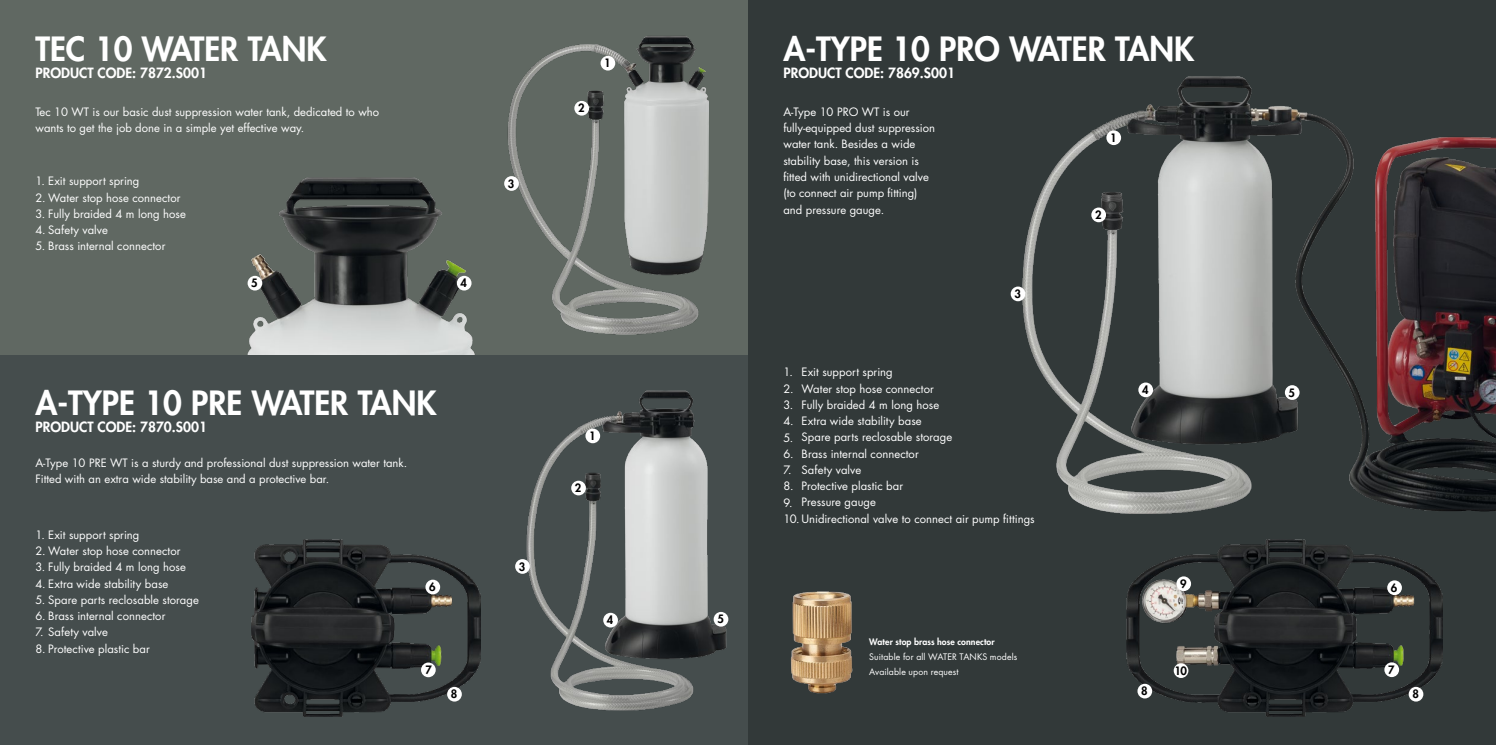
<style>
.page{position:relative;width:1496px;height:745px;background:#fff}
.page>*{position:absolute;margin:0;border:0;box-sizing:border-box;transform-origin:0 0}
.t1{font:800 32.5px "Futura Std";color:#fff}
.t2{font:800 13.75px "Futura Std";color:#fff}
.t3{font:11.25px/16.2px "Futura Std";color:#fff}
.t4{font:800 11.25px "Futura Std";color:#000}
.t5{font:8.75px/15px "Futura Std";letter-spacing:.015em;color:#fff}
.t6{font:800 8.75px "Futura Std";letter-spacing:.01em;color:#fff}
</style>
<div class="page">
<div style="left:0;top:353px;width:748px;height:391px;background:#454d4d"></div>
<div style="left:0;top:0;width:748px;height:354px;background:#606862"></div>
<div style="left:748px;top:0;width:747px;height:744px;background:#323939"></div>
<img style="left:247px;top:177px;width:228px;height:177px">
<img style="left:1022px;top:76px;width:473px;height:437px">
<img style="left:525px;top:390px;width:202px;height:321px">
<img style="left:791px;top:591px;width:62px;height:103px">
<img style="left:1126px;top:539px;width:316px;height:177px">
<img style="left:251px;top:539px;width:229px;height:177px">
<img style="left:507px;top:36px;width:201px;height:298px">
<div style="left:600px;top:56px;width:15px;height:14px;background:#fff;border-radius:50%"></div>
<div style="left:585px;top:428px;width:15px;height:15px;background:#fff;border-radius:50%"></div>
<div style="left:1106px;top:130px;width:15px;height:15px;background:#fff;border-radius:50%"></div>
<div style="left:574px;top:101px;width:15px;height:14px;background:#fff;border-radius:50%"></div>
<div style="left:571px;top:480px;width:15px;height:15px;background:#fff;border-radius:50%"></div>
<div style="left:1091px;top:207px;width:15px;height:15px;background:#fff;border-radius:50%"></div>
<div style="left:504px;top:176px;width:15px;height:15px;background:#fff;border-radius:50%"></div>
<div style="left:515px;top:558px;width:15px;height:15px;background:#fff;border-radius:50%"></div>
<div style="left:1010px;top:286px;width:15px;height:15px;background:#fff;border-radius:50%"></div>
<div style="left:425px;top:579px;width:15px;height:15px;background:#fff;border-radius:50%"></div>
<div style="left:421px;top:662px;width:15px;height:14px;background:#fff;border-radius:50%"></div>
<div style="left:447px;top:686px;width:15px;height:15px;background:#fff;border-radius:50%"></div>
<div style="left:457px;top:275px;width:14px;height:15px;background:#fff;border-radius:50%"></div>
<div style="left:603px;top:612px;width:15px;height:15px;background:#fff;border-radius:50%"></div>
<div style="left:1138px;top:382px;width:15px;height:15px;background:#fff;border-radius:50%"></div>
<div style="left:247px;top:275px;width:15px;height:15px;background:#fff;border-radius:50%"></div>
<div style="left:713px;top:611px;width:15px;height:15px;background:#fff;border-radius:50%"></div>
<div style="left:1284px;top:385px;width:15px;height:14px;background:#fff;border-radius:50%"></div>
<div style="left:1387px;top:580px;width:14px;height:14px;background:#fff;border-radius:50%"></div>
<div style="left:1384px;top:662px;width:14px;height:14px;background:#fff;border-radius:50%"></div>
<div style="left:1173px;top:662px;width:15px;height:15px;background:#fff;border-radius:50%"></div>
<div style="left:1176px;top:576px;width:15px;height:14px;background:#fff;border-radius:50%"></div>
<div style="left:1137px;top:683px;width:15px;height:15px;background:#fff;border-radius:50%"></div>
<div style="left:1408px;top:686px;width:15px;height:15px;background:#fff;border-radius:50%"></div>
<h1 class="t1" style="left:35px;top:28px;width:293px">TEC 10 WATER TANK</h1>
<p class="t2" style="left:35px;top:64px;width:173px">PRODUCT CODE: 7872.S001</p>
<p class="t4" style="left:604px;top:56px;width:8px">1</p>
<h1 class="t1" style="left:783px;top:28px;width:412px">A-TYPE 10 PRO WATER TANK</h1>
<p class="t2" style="left:783px;top:64px;width:173px">PRODUCT CODE: 7869.S001</p>
<p class="t3" style="left:35px;top:104px;width:345px">Tec 10 WT is our basic dust suppression water tank, dedicated to who wants to get the job done in a simple yet effective way.</p>
<p class="t3" style="left:35px;top:173px;width:105px">1. Exit support spring</p>
<p class="t3" style="left:35px;top:189px;width:147px">2. Water stop hose connector</p>
<p class="t3" style="left:35px;top:205px;width:152px">3. Fully braided 4 m long hose</p>
<p class="t3" style="left:35px;top:222px;width:74px">4. Safety valve</p>
<p class="t3" style="left:35px;top:238px;width:131px">5. Brass internal connector</p>
<p class="t4" style="left:508px;top:176px;width:8px">3</p>
<p class="t4" style="left:578px;top:101px;width:8px">2</p>
<p class="t3" style="left:783px;top:104px;width:153px">A-Type 10 PRO WT is our fully-equipped dust suppression water tank. Besides a wide stability base, this version is fitted with unidirectional valve (to connect air pump fitting) and pressure gauge.</p>
<p class="t4" style="left:1110px;top:130px;width:8px">1</p>
<p class="t4" style="left:1094px;top:207px;width:8px">2</p>
<p class="t4" style="left:251px;top:276px;width:8px">5</p>
<p class="t4" style="left:460px;top:276px;width:8px">4</p>
<p class="t4" style="left:1014px;top:286px;width:8px">3</p>
<h1 class="t1" style="left:35px;top:382px;width:403px">A-TYPE 10 PRE WATER TANK</h1>
<p class="t2" style="left:35px;top:418px;width:173px">PRODUCT CODE: 7870.S001</p>
<p class="t3" style="left:35px;top:454px;width:373px">A-Type 10 PRE WT is a sturdy and professional dust suppression water tank.<br>Fitted with an extra wide stability base and a protective bar.</p>
<p class="t4" style="left:589px;top:428px;width:8px">1</p>
<p class="t4" style="left:575px;top:480px;width:8px">2</p>
<p class="t3" style="left:801px;top:364px;width:152px">Exit support spring<br>Water stop hose connector<br>Fully braided 4 m long hose<br>Extra wide stability base<br>Spare parts reclosable storage<br>Brass internal connector<br>Safety valve<br>Protective plastic bar<br>Pressure gauge</p>
<p class="t3" style="left:783px;top:364px;width:12px">1.<br>2.<br>3.<br>4.<br>5.<br>6.<br>7.<br>8.<br>9.</p>
<p class="t3" style="left:783px;top:510px;width:253px">10. Unidirectional valve to connect air pump fittings</p>
<p class="t4" style="left:1141px;top:382px;width:8px">4</p>
<p class="t4" style="left:1288px;top:385px;width:8px">5</p>
<p class="t3" style="left:35px;top:526px;width:105px">1. Exit support spring</p>
<p class="t3" style="left:35px;top:542px;width:147px">2. Water stop hose connector</p>
<p class="t3" style="left:35px;top:559px;width:152px">3. Fully braided 4 m long hose</p>
<p class="t3" style="left:35px;top:575px;width:134px">4. Extra wide stability base</p>
<p class="t3" style="left:35px;top:591px;width:165px">5. Spare parts reclosable storage</p>
<p class="t3" style="left:35px;top:607px;width:131px">6. Brass internal connector</p>
<p class="t3" style="left:35px;top:624px;width:74px">7. Safety valve</p>
<p class="t3" style="left:35px;top:640px;width:116px">8. Protective plastic bar</p>
<p class="t4" style="left:429px;top:579px;width:8px">6</p>
<p class="t4" style="left:425px;top:662px;width:8px">7</p>
<p class="t4" style="left:519px;top:559px;width:8px">3</p>
<p class="t4" style="left:607px;top:612px;width:8px">4</p>
<p class="t4" style="left:717px;top:611px;width:8px">5</p>
<p class="t6" style="left:869px;top:635px;width:127px">Water stop brass hose connector</p>
<p class="t5" style="left:869px;top:648px;width:150px">Suitable for all WATER TANKS models<br>Available upon request</p>
<p class="t4" style="left:1179px;top:576px;width:8px">9</p>
<p class="t4" style="left:1390px;top:580px;width:8px">6</p>
<p class="t4" style="left:1174px;top:663px;width:14px">10</p>
<p class="t4" style="left:1387px;top:662px;width:8px">7</p>
<p class="t4" style="left:451px;top:686px;width:8px">8</p>
<p class="t4" style="left:1141px;top:683px;width:8px">8</p>
<p class="t4" style="left:1412px;top:686px;width:8px">8</p>
</div>
